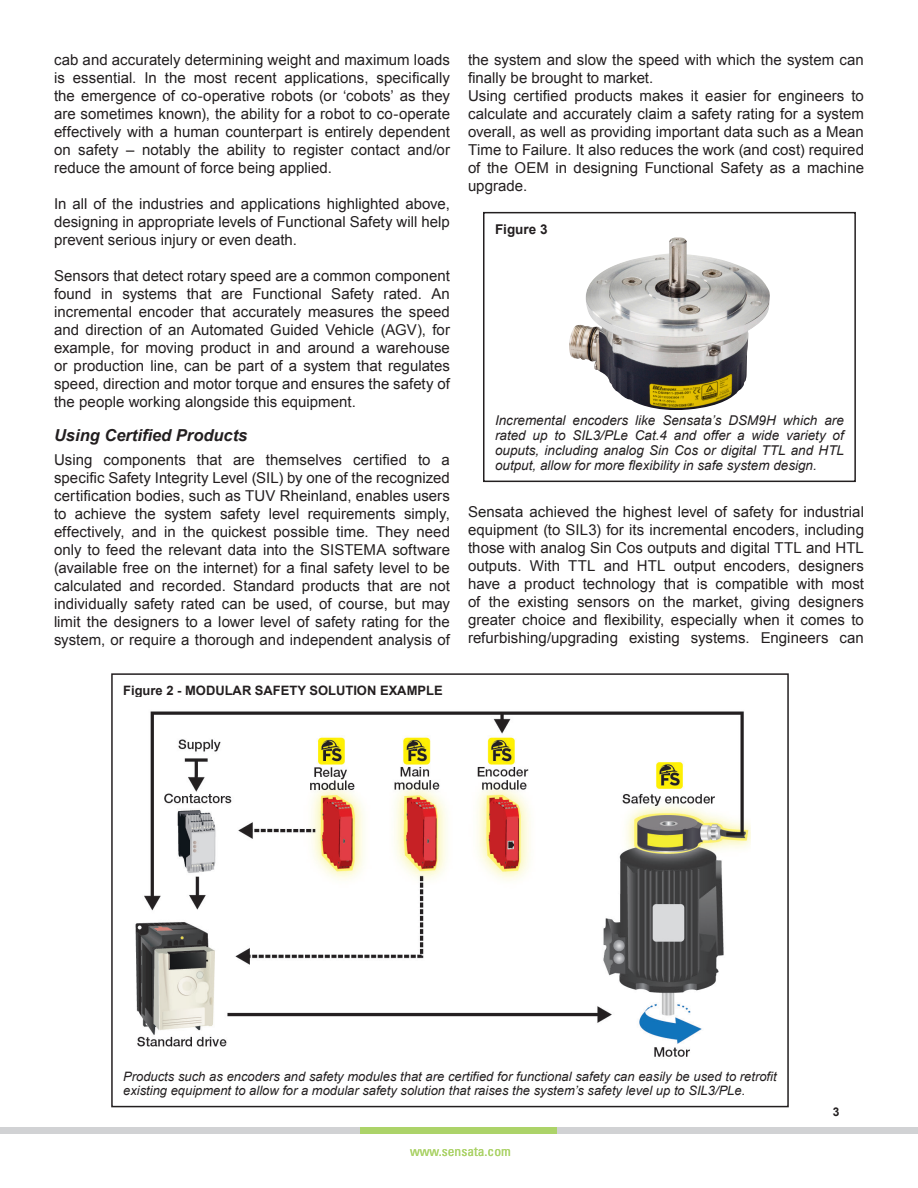
<style>
.page{position:relative;width:918px;height:1188px;background:#fff}
.page>*{position:absolute;margin:0;border:0;box-sizing:border-box;transform-origin:0 0}
.WP_Section_Subheadin{font:italic 700 16.5px "Arial";color:#231f20}
.WP_body{font:15px/18px "Arial";letter-spacing:.005em;color:#231f20;text-align:justify}
.WP_Section_Subheadin-2{font:15px/18px "Arial";color:#231f20;text-align:justify}
.t1{font:italic 13.5px/15px "Arial";color:#231f20;text-align:justify}
.t2{font:condensed 13.5px "Univers LT Std";color:#acd369}
.t3{font:700 13.5px "Arial";color:#231f20}
.WP_Figure_caption{font:italic 12.9px/14.4px "Arial";color:#231f20}
.WP_Figure_no{font:700 12.9px "Arial";color:#231f20}
.t4{font:700 12px "Arial";color:#231f20}
</style>
<div class="page">
<div style="left:0;top:1127px;width:361px;height:7px;background:#d1d2d4"></div>
<div style="left:557px;top:1127px;width:361px;height:7px;background:#d1d2d4"></div>
<div style="left:361px;top:1127px;width:196px;height:7px;background:#acd369"></div>
<img style="left:569px;top:237px;width:201px;height:173px">
<div style="left:483px;top:212px;width:373px;height:270px;border:2px solid #231f20"></div>
<img style="left:135px;top:711px;width:616px;height:346px">
<div style="left:111px;top:673px;width:678px;height:434px;border:2px solid #231f20"></div>
<p class="WP_body" style="left:54px;top:51px;width:398px">cab and accurately determining weight and maximum loads is essential. In the most recent applications, specifically the emergence of co-operative robots (or ‘cobots’ as they are sometimes known), the ability for a robot to co-operate effectively with a human counterpart is entirely dependent on safety – notably the ability to register contact and/or reduce the amount of force being applied.</p>
<p class="WP_body" style="left:54px;top:195px;width:397px">In all of the industries and applications highlighted above, designing in appropriate levels of Functional Safety will help prevent serious injury or even death.</p>
<p class="WP_body" style="left:54px;top:267px;width:398px">Sensors that detect rotary speed are a common component found in systems that are Functional Safety rated. An incremental encoder that accurately measures the speed and direction of an Automated Guided Vehicle (AGV), for example, for moving product in and around a warehouse or production line, can be part of a system that regulates speed, direction and motor torque and ensures the safety of the people working alongside this equipment.</p>
<p class="WP_Section_Subheadin" style="left:54px;top:425px;width:195px">Using Certified Products</p>
<p class="WP_body" style="left:54px;top:451px;width:398px">Using components that are themselves certified to a specific Safety Integrity Level (SIL) by one of the recognized certification bodies, such as TUV Rheinland, enables users to achieve the system safety level requirements simply, effectively, and in the quickest possible time. They need only to feed the relevant data into the SISTEMA software (available free on the internet) for a final safety level to be calculated and recorded. Standard products that are not individually safety rated can be used, of course, but may limit the designers to a lower level of safety rating for the system, or require a thorough and independent analysis of</p>
<p class="WP_Figure_no" style="left:123px;top:682px;width:321px">Figure 2 - MODULAR SAFETY SOLUTION EXAMPLE</p>
<p class="WP_body" style="left:468px;top:51px;width:397px">the system and slow the speed with which the system can finally be brought to market.</p>
<p class="WP_body" style="left:468px;top:87px;width:398px">Using certified products makes it easier for engineers to calculate and accurately claim a safety rating for a system overall, as well as providing important data such as a Mean Time to Failure. It also reduces the work (and cost) required of the OEM in designing Functional Safety as a machine upgrade.</p>
<p class="t3" style="left:495px;top:220px;width:54px">Figure 3</p>
<p class="t1" style="left:495px;top:413px;width:351px">Incremental encoders like Sensata’s DSM9H which are rated up to SIL3/PLe Cat.4 and offer a wide variety of ouputs, including analog Sin Cos or digital TTL and HTL output, allow for more flexibility in safe system design.</p>
<p class="WP_Section_Subheadin-2" style="left:468px;top:503px;width:398px">Sensata achieved the highest level of safety for industrial equipment (to SIL3) for its incremental encoders, including those with analog Sin Cos outputs and digital TTL and HTL outputs. With TTL and HTL output encoders, designers have a product technology that is compatible with most of the existing sensors on the market, giving designers greater choice and flexibility, especially when it comes to refurbishing/upgrading existing systems. Engineers can</p>
<p class="WP_Figure_caption" style="left:123px;top:1069px;width:655px">Products such as encoders and safety modules that are certified for functional safety can easily be used to retrofit existing equipment to allow for a modular safety solution that raises the system’s safety level up to SIL3/PLe.</p>
<p class="t2" style="left:410px;top:1143px;width:102px">www.sensata.com</p>
<p class="t4" style="left:833px;top:1104px;width:8px">3</p>
</div>
